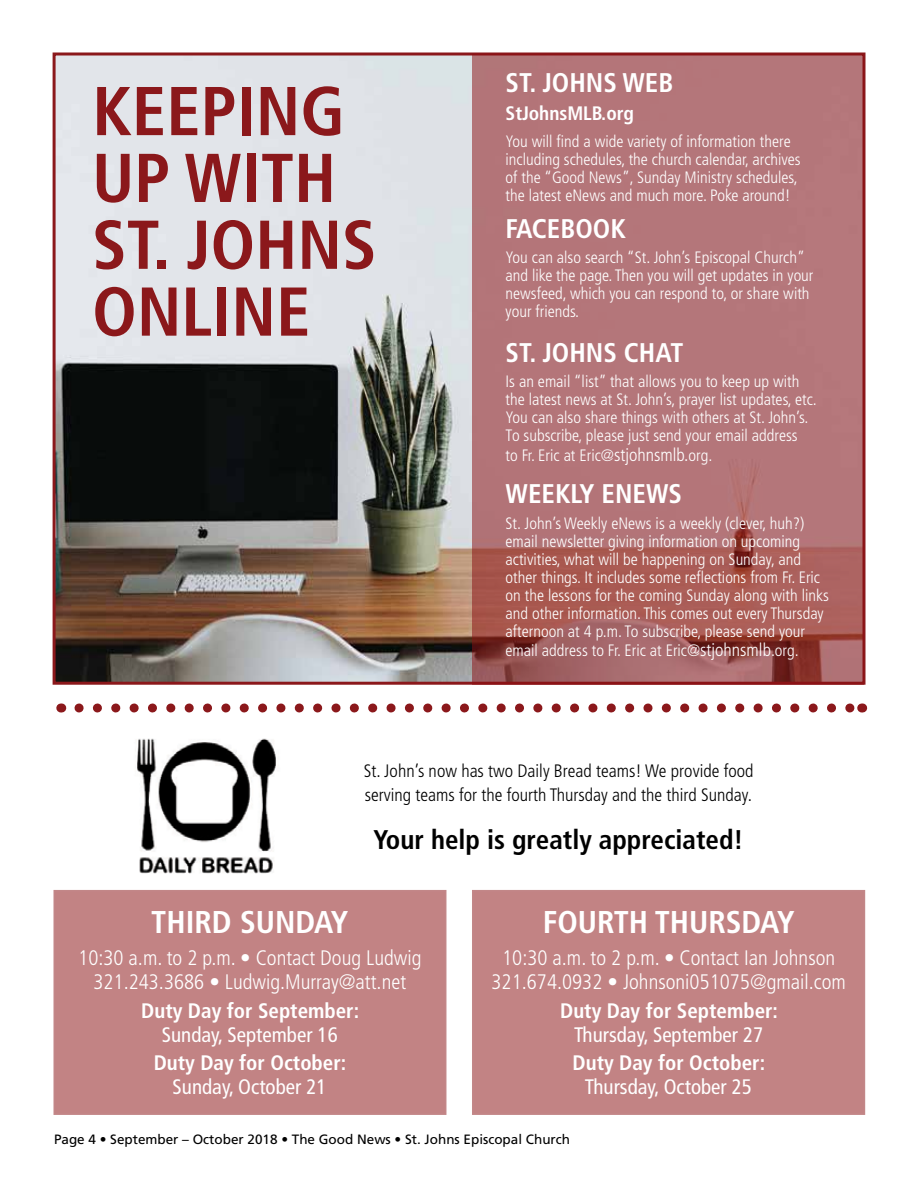
<style>
.page{position:relative;width:918px;height:1188px;background:#fff}
.page>*{position:absolute;margin:0;border:0;box-sizing:border-box;transform-origin:0 0}
.t1{font:700 condensed 69px/66.9px "Frutiger LT Std";color:#8b181b}
.t2{font:700 condensed 31.5px "Frutiger LT Std";color:#fff}
.t3{font:700 condensed 27px "Frutiger LT Std";color:#fff}
.t4{font:700 condensed 27px "Frutiger LT Std";color:#000}
.t5{font:300 condensed 21px/24px "Frutiger LT Std";color:#fff;text-align:center}
.t6{font:700 condensed 21px "Frutiger LT Std";color:#fff}
.t7{font:condensed 21px "Frutiger LT Std";color:#fff}
.t8{font:700 condensed 19.5px "Frutiger LT Std";color:#fff}
.t9{font:300 condensed 18px/24px "Frutiger LT Std";color:#000}
.t10{font:300 condensed 16.5px/18px "Frutiger LT Std";color:#fff}
.t11{font:13.5px "Frutiger LT Std";color:#000}
.s1{font-size:18px}
</style>
<div class="page">
<img style="left:57px;top:56px;width:415px;height:625px">
<svg style="left:472px;top:54px;width:392px;height:631px;background:#af6e70"></svg>
<svg style="left:79px;top:704px;width:774px;height:9px"></svg>
<img style="left:137px;top:738px;width:139px;height:136px">
<div style="left:472px;top:890px;width:393px;height:225px;background:#c28384"></div>
<div style="left:53px;top:890px;width:393px;height:225px;background:#c28384"></div>
<h1 class="t1" style="left:92px;top:78px;width:286px">KEEPING<br>UP WITH<br>ST. JOHNS<br>ONLINE</h1>
<h3 class="t3" style="left:506px;top:67px;width:169px">ST. JOHNS WEB</h3>
<p class="t8" style="left:506px;top:102px;width:130px">StJohnsMLB.org</p>
<p class="t10" style="left:506px;top:133px;width:297px">You will find a wide variety of information there including schedules, the church calendar, archives of the “Good News”, Sunday Ministry schedules, the latest eNews and much more. Poke around!</p>
<h3 class="t3" style="left:506px;top:213px;width:122px">FACEBOOK</h3>
<p class="t10" style="left:506px;top:248px;width:309px">You can also search “St. John’s Episcopal Church” and like the page. Then you will get updates in your newsfeed, which you can respond to, or share with your friends.</p>
<h3 class="t3" style="left:506px;top:336px;width:179px">ST. JOHNS CHAT</h3>
<p class="t10" style="left:506px;top:373px;width:313px">Is an email “list” that allows you to keep up with the latest news at St. John’s, prayer list updates, etc.<br>You can also share things with others at St. John’s.<br>To subscribe, please just send your email address</p>
<p class="t10" style="left:506px;top:447px;width:208px">to Fr. Eric at Eric@<span class="s1">stjohnsmlb.</span>org.</p>
<h3 class="t3" style="left:506px;top:477px;width:178px">WEEKLY ENEWS</h3>
<p class="t10" style="left:506px;top:514px;width:325px">St. John’s Weekly eNews is a weekly (clever, huh?) email newsletter giving information on upcoming activities, what will be happening on Sunday, and other things. It includes some reflections from Fr. Eric on the lessons for the coming Sunday along with links and other information. This comes out every Thursday afternoon at 4 p.m. To subscribe, please send your</p>
<p class="t10" style="left:506px;top:642px;width:295px">email address to Fr. Eric at Eric@<span class="s1">stjohnsmlb</span>.org.</p>
<p class="t9" style="left:364px;top:759px;width:391px">St. John’s now has two Daily Bread teams! We provide food serving teams for the fourth Thursday and the third Sunday.</p>
<h3 class="t4" style="left:373px;top:824px;width:372px">Your help is greatly appreciated!</h3>
<h2 class="t2" style="left:151px;top:903px;width:199px">THIRD SUNDAY</h2>
<p class="t5" style="left:78px;top:946px;width:345px">10:30 a.m. to 2 p.m. • Contact Doug Ludwig<br>321.243.3686 • Ludwig.Murray@att.net</p>
<p class="t6" style="left:141px;top:998px;width:219px">Duty Day for September:</p>
<p class="t7" style="left:162px;top:1022px;width:177px">Sunday, September 16</p>
<p class="t6" style="left:154px;top:1050px;width:194px">Duty Day for October:</p>
<p class="t7" style="left:173px;top:1074px;width:155px">Sunday, October 21</p>
<h2 class="t2" style="left:543px;top:903px;width:253px">FOURTH THURSDAY</h2>
<p class="t5" style="left:492px;top:946px;width:356px">10:30 a.m. to 2 p.m. • Contact Ian Johnson<br>321.674.0932 • Johnsoni051075@gmail.com</p>
<p class="t6" style="left:560px;top:998px;width:219px">Duty Day for September:</p>
<p class="t7" style="left:574px;top:1022px;width:191px">Thursday, September 27</p>
<p class="t6" style="left:573px;top:1050px;width:194px">Duty Day for October:</p>
<p class="t7" style="left:585px;top:1074px;width:169px">Thursday, October 25</p>
<p class="t11" style="left:54px;top:1132px;width:518px">Page 4 • September – October 2018 • The Good News • St. Johns Episcopal Church</p>
</div>
